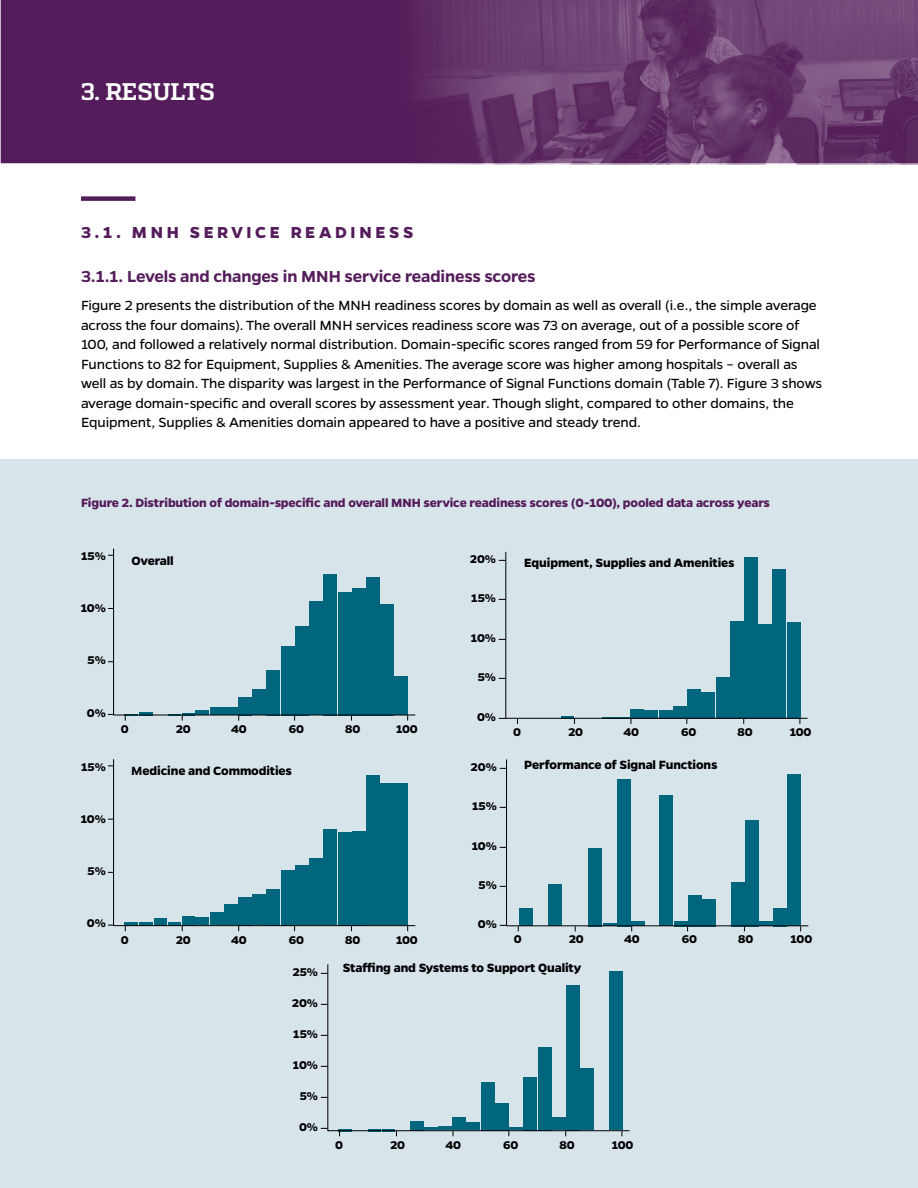
<style>
.page{position:relative;width:918px;height:1188px;background:#fff}
.page>*{position:absolute;margin:0;border:0;box-sizing:border-box;transform-origin:0 0}
.heading{font:700 24px "Quadon";letter-spacing:-.015em;color:#fff}
.subheading{font:600 18px "Gentona";letter-spacing:-.01em;color:#541c5a}
.subsubheading{font:700 18px "Gentona";letter-spacing:.2em;color:#541c5a}
.t1{font:15px/19.5px "Gentona";letter-spacing:-.01em;color:#000}
.t2{font:700 13.5px "Gentona";letter-spacing:-.01em;color:#000}
.table_title{font:700 13.5px "Gentona";letter-spacing:-.01em;color:#541c5a}
.subsubheading-2{font:700 12.75px "Gentona";color:#000}
.s1{font-size:8.4px}
.s2{font-weight:600}
</style>
<div class="page">
<div style="left:0;top:459px;width:918px;height:729px;background:#d7e4e9"></div>
<div style="left:81px;top:196px;width:54px;height:5px;background:#531d5a"></div>
<div style="left:0;top:0;width:363px;height:164px;background:#541c5a"></div>
<svg style="left:113px;top:759px;width:303px;height:167px"></svg>
<svg style="left:168px;top:923px;width:15px;height:8px"></svg>
<svg style="left:327px;top:964px;width:303px;height:167px"></svg>
<svg style="left:339px;top:1129px;width:13px;height:7px"></svg>
<svg style="left:369px;top:1129px;width:28px;height:7px"></svg>
<svg style="left:508px;top:1128px;width:15px;height:8px"></svg>
<svg style="left:113px;top:548px;width:303px;height:168px"></svg>
<svg style="left:124px;top:714px;width:14px;height:7px"></svg>
<svg style="left:168px;top:713px;width:27px;height:8px"></svg>
<svg style="left:505px;top:551px;width:303px;height:168px"></svg>
<svg style="left:561px;top:717px;width:14px;height:7px"></svg>
<svg style="left:602px;top:717px;width:30px;height:7px"></svg>
<svg style="left:506px;top:759px;width:303px;height:168px"></svg>
<img style="left:363px;top:0;width:555px;height:164px">
<p class="heading" style="left:81px;top:78px;width:135px">3. RESULTS</p>
<p class="subsubheading" style="left:81px;top:222px;width:334px">3.1. MNH SERVICE READINESS</p>
<p class="subheading" style="left:81px;top:266px;width:456px">3.1.1. Levels and changes in MNH service readiness scores</p>
<p class="t1" style="left:81px;top:296px;width:743px">Figure 2 presents the distribution of the MNH readiness scores by domain as well as overall (i.e., the simple average across the four domains). The overall MNH services readiness score was 73 on average, out of a possible score of 100, and followed a relatively normal distribution. Domain-specific scores ranged from 59 for Performance of Signal Functions to 82 for Equipment, Supplies &amp; Amenities. The average score was higher among hospitals – overall as well as by domain. The disparity was largest in the Performance of Signal Functions domain (Table 7). Figure 3 shows average domain-specific and overall scores by assessment year. Though slight, compared to other domains, the Equipment, Supplies &amp; Amenities domain appeared to have a positive and steady trend.</p>
<p class="table_title" style="left:81px;top:495px;width:691px">Figure 2. Distribution of domain-specific and overall MNH service readiness scores (0-100), pooled data across years</p>
<p class="subsubheading-2" style="left:81px;top:549px;width:26px">15%</p>
<p class="subsubheading-2" style="left:81px;top:601px;width:27px">10%</p>
<p class="subsubheading-2" style="left:88px;top:653px;width:20px">5%</p>
<p class="subsubheading-2" style="left:87px;top:705px;width:21px">0%</p>
<p class="subsubheading-2" style="left:81px;top:759px;width:26px">15%</p>
<p class="subsubheading-2" style="left:81px;top:812px;width:27px">10%</p>
<p class="subsubheading-2" style="left:88px;top:864px;width:20px">5%</p>
<p class="subsubheading-2" style="left:87px;top:916px;width:21px">0%</p>
<p class="t2" style="left:132px;top:552px;width:44px">Overall</p>
<p class="subsubheading-2" style="left:470px;top:552px;width:38px">20% <span class="s1">—</span></p>
<p class="subsubheading-2" style="left:471px;top:591px;width:37px">15% <span class="s1">—</span></p>
<p class="subsubheading-2" style="left:471px;top:631px;width:37px">10% <span class="s1">—</span></p>
<p class="subsubheading-2" style="left:478px;top:670px;width:30px">5% <span class="s1">—</span></p>
<p class="subsubheading-2" style="left:477px;top:710px;width:31px">0% <span class="s1">—</span></p>
<p class="t2" style="left:524px;top:555px;width:212px">Equipment, Supplies and Amenities</p>
<p class="subsubheading-2" style="left:121px;top:722px;width:9px">0</p>
<p class="subsubheading-2" style="left:176px;top:722px;width:16px">20</p>
<p class="subsubheading-2" style="left:231px;top:722px;width:17px">40</p>
<p class="subsubheading-2" style="left:289px;top:722px;width:17px">60</p>
<p class="subsubheading-2" style="left:345px;top:722px;width:17px">80</p>
<p class="subsubheading-2" style="left:396px;top:722px;width:23px">100</p>
<p class="subsubheading-2" style="left:513px;top:725px;width:9px">0</p>
<p class="subsubheading-2" style="left:568px;top:725px;width:16px">20</p>
<p class="subsubheading-2" style="left:623px;top:725px;width:17px">40</p>
<p class="subsubheading-2" style="left:681px;top:725px;width:17px">60</p>
<p class="subsubheading-2" style="left:738px;top:725px;width:17px">80</p>
<p class="subsubheading-2" style="left:790px;top:725px;width:23px">100</p>
<p class="t2" style="left:131px;top:763px;width:162px"><span class="s2">M</span>edicine and Commodities</p>
<p class="subsubheading-2" style="left:471px;top:759px;width:38px">20% <span class="s1">—</span></p>
<p class="subsubheading-2" style="left:472px;top:799px;width:37px">15% <span class="s1">—</span></p>
<p class="subsubheading-2" style="left:472px;top:838px;width:37px">10% <span class="s1">—</span></p>
<p class="subsubheading-2" style="left:479px;top:878px;width:30px">5% <span class="s1">—</span></p>
<p class="subsubheading-2" style="left:478px;top:917px;width:31px">0% <span class="s1">—</span></p>
<p class="t2" style="left:524px;top:757px;width:195px">Performance of Signal Functions</p>
<p class="subsubheading-2" style="left:121px;top:932px;width:9px">0</p>
<p class="subsubheading-2" style="left:176px;top:932px;width:16px">20</p>
<p class="subsubheading-2" style="left:231px;top:932px;width:17px">40</p>
<p class="subsubheading-2" style="left:289px;top:932px;width:17px">60</p>
<p class="subsubheading-2" style="left:345px;top:932px;width:17px">80</p>
<p class="subsubheading-2" style="left:396px;top:932px;width:23px">100</p>
<p class="subsubheading-2" style="left:514px;top:932px;width:9px">0</p>
<p class="subsubheading-2" style="left:569px;top:932px;width:16px">20</p>
<p class="subsubheading-2" style="left:624px;top:932px;width:17px">40</p>
<p class="subsubheading-2" style="left:682px;top:932px;width:17px">60</p>
<p class="subsubheading-2" style="left:738px;top:932px;width:17px">80</p>
<p class="subsubheading-2" style="left:790px;top:932px;width:23px">100</p>
<p class="subsubheading-2" style="left:293px;top:964px;width:37px">25% <span class="s1">—</span></p>
<p class="subsubheading-2" style="left:292px;top:996px;width:38px">20% <span class="s1">—</span></p>
<p class="subsubheading-2" style="left:293px;top:1027px;width:37px">15% <span class="s1">—</span></p>
<p class="subsubheading-2" style="left:293px;top:1058px;width:37px">10% <span class="s1">—</span></p>
<p class="subsubheading-2" style="left:300px;top:1089px;width:30px">5% <span class="s1">—</span></p>
<p class="subsubheading-2" style="left:299px;top:1120px;width:31px">0% <span class="s1">—</span></p>
<p class="t2" style="left:343px;top:960px;width:240px">Staffing and Systems to Support Quality</p>
<p class="subsubheading-2" style="left:335px;top:1137px;width:9px">0</p>
<p class="subsubheading-2" style="left:390px;top:1137px;width:16px">20</p>
<p class="subsubheading-2" style="left:445px;top:1137px;width:17px">40</p>
<p class="subsubheading-2" style="left:503px;top:1137px;width:17px">60</p>
<p class="subsubheading-2" style="left:560px;top:1137px;width:17px">80</p>
<p class="subsubheading-2" style="left:612px;top:1137px;width:23px">100</p>
</div>
